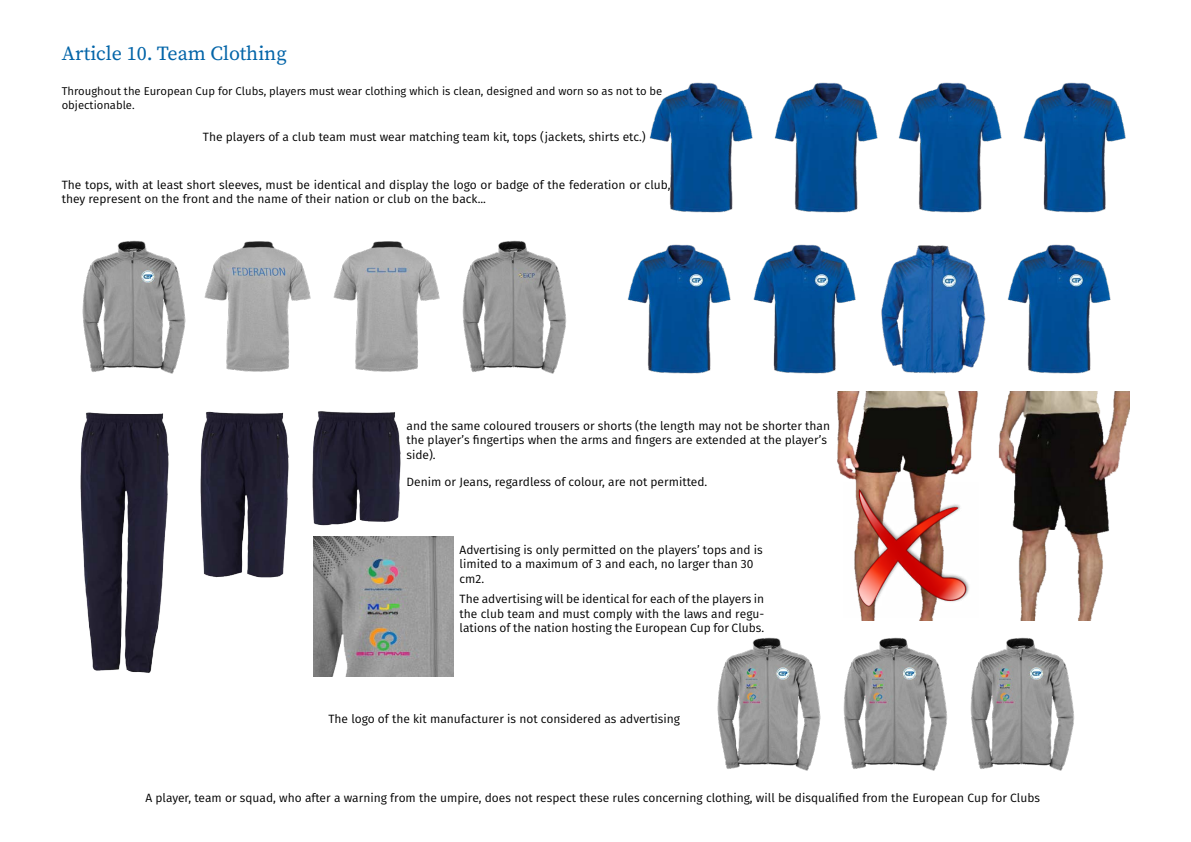
<style>
.page{position:relative;width:1191px;height:842px;background:#fff}
.page>*{position:absolute;margin:0;border:0;box-sizing:border-box;transform-origin:0 0}
.Section_Header_-_14p{font:20px "Source Serif Pro";color:#0264a8}
.Section_Body_Text{font:12px/14.4px "Fira Sans";color:#000}
.Section_Body_Text-2{font:11.3px/13.5px "Fira Sans";color:#000}
</style>
<div class="page">
<img style="left:649px;top:82px;width:104px;height:131px">
<img style="left:774px;top:82px;width:104px;height:131px">
<img style="left:898px;top:82px;width:104px;height:131px">
<img style="left:1023px;top:82px;width:103px;height:131px">
<img style="left:627px;top:244px;width:104px;height:130px">
<img style="left:753px;top:244px;width:103px;height:130px">
<img style="left:881px;top:245px;width:105px;height:129px">
<img style="left:1007px;top:244px;width:104px;height:130px">
<img style="left:82px;top:240px;width:104px;height:134px">
<img style="left:204px;top:241px;width:107px;height:131px">
<img style="left:333px;top:241px;width:107px;height:131px">
<img style="left:462px;top:240px;width:105px;height:134px">
<img style="left:314px;top:537px;width:139px;height:139px">
<img style="left:717px;top:637px;width:104px;height:134px">
<img style="left:843px;top:637px;width:105px;height:134px">
<img style="left:970px;top:637px;width:105px;height:134px">
<img style="left:200px;top:411px;width:89px;height:167px">
<img style="left:80px;top:412px;width:89px;height:261px">
<img style="left:312px;top:411px;width:89px;height:115px">
<img style="left:837px;top:391px;width:292px;height:229px">
<img style="left:843px;top:482px;width:135px;height:135px">
<p class="Section_Header_-_14p" style="left:62px;top:40px;width:226px">Article 10. Team Clothing</p>
<p class="Section_Body_Text-2" style="left:62px;top:85px;width:602px">Throughout the European Cup for Clubs, players must wear clothing which is clean, designed and worn so as not to be objectionable.</p>
<p class="Section_Body_Text" style="left:203px;top:130px;width:444px">The players of a club team must wear matching team kit, tops (jackets, shirts etc.)</p>
<p class="Section_Body_Text" style="left:62px;top:178px;width:610px">The tops, with at least short sleeves, must be identical and display the logo or badge of the federation or club, they represent on the front and the name of their nation or club on the back...</p>
<p class="Section_Body_Text" style="left:406px;top:419px;width:425px">and the same coloured trousers or shorts (the length may not be shorter than the player’s fingertips when the arms and fingers are extended at the player’s side).</p>
<p class="Section_Body_Text" style="left:406px;top:475px;width:302px">Denim or Jeans, regardless of colour, are not permitted.</p>
<p class="Section_Body_Text" style="left:459px;top:543px;width:305px">Advertising is only permitted on the players’ tops and is limited to a maximum of 3 and each, no larger than 30 cm2.</p>
<p class="Section_Body_Text" style="left:459px;top:592px;width:306px;text-align:justify">The advertising will be identical for each of the players in the club team and must comply with the laws and regu&shy;lations of the nation hosting the European Cup for Clubs.</p>
<p class="Section_Body_Text" style="left:328px;top:711px;width:353px">The logo of the kit manufacturer is not considered as advertising</p>
<p class="Section_Body_Text" style="left:145px;top:790px;width:896px">A player, team or squad, who after a warning from the umpire, does not respect these rules concerning clothing, will be disqualified from the European Cup for Clubs</p>
</div>
